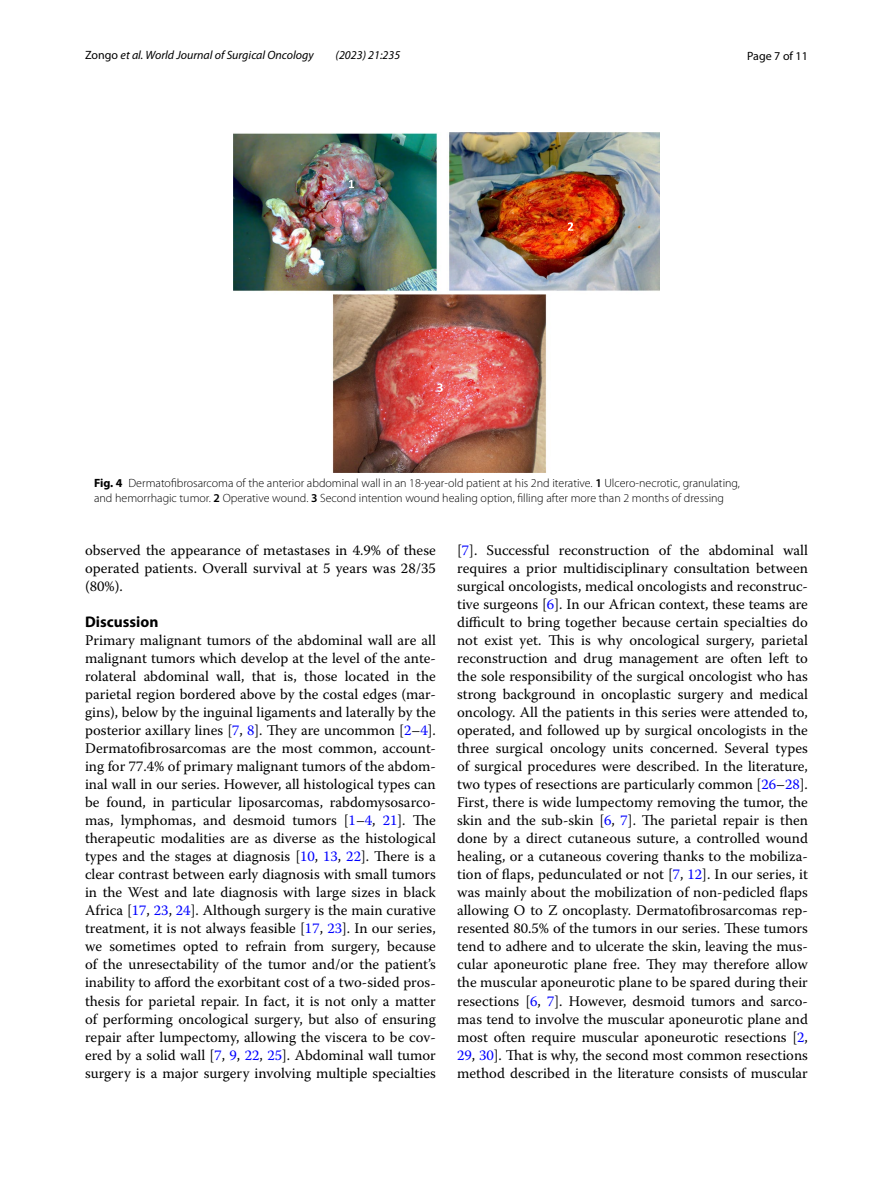
<style>
.page{position:relative;width:893px;height:1187px;background:#fff}
.page>*{position:absolute;margin:0;border:0;box-sizing:border-box;transform-origin:0 0}
.t1{font:700 15.45px "Myriad Pro";color:#000}
.t2{font:14.7px/18px "Warnock Pro";color:#000;text-align:justify}
.t3{font:300 12px/15px "Myriad Pro";color:#000}
.t4{font:italic 12px "Myriad Pro";color:#000}
.t5{font:12px "Myriad Pro";color:#000}
.s1{font-style:normal}
.s2{font-weight:700}
.s3{font-weight:600}
.s4{color:#00f}
</style>
<div class="page">
<img style="left:234px;top:133px;width:425px;height:339px">
<svg style="left:349px;top:180px;width:5px;height:8px"></svg>
<svg style="left:437px;top:383px;width:6px;height:9px"></svg>
<svg style="left:568px;top:222px;width:5px;height:9px"></svg>
<p class="t4" style="left:85px;top:48px;width:230px"><span class="s1">Zongo</span> et al. World Journal of Surgical Oncology</p>
<p class="t4" style="left:336px;top:48px;width:66px">(2023) 21:235</p>
<p class="t5" style="left:747px;top:48px;width:62px">Page 7 of 11</p>
<p class="t3" style="left:94px;top:476px;width:647px"><span class="s2">Fig. 4</span> Dermatofibrosarcoma of the anterior abdominal wall in an 18-year-old patient at his 2nd iterative. <span class="s3">1</span> Ulcero-necrotic, granulating, and hemorrhagic tumor. <span class="s3">2</span> Operative wound. <span class="s3">3</span> Second intention wound healing option, filling after more than 2 months of dressing</p>
<p class="t2" style="left:85px;top:541px;width:352px">observed the appearance of metastases in 4.9% of these operated patients. Overall survival at 5 years was 28/35 (80%).</p>
<p class="t1" style="left:85px;top:612px;width:75px">Discussion</p>
<p class="t2" style="left:85px;top:631px;width:352px">Primary malignant tumors of the abdominal wall are all malignant tumors which develop at the level of the ante&shy;rolateral abdominal wall, that is, those located in the parietal region bordered above by the costal edges (mar&shy;gins), below by the inguinal ligaments and laterally by the posterior axillary lines [<span class="s4">7</span>, <span class="s4">8</span>]. They are uncommon [<span class="s4">2</span>–<span class="s4">4</span>].<br>Dermatofibrosarcomas are the most common, account&shy;ing for 77.4% of primary malignant tumors of the abdom&shy;inal wall in our series. However, all histological types can be found, in particular liposarcomas, rabdomysosarco&shy;mas, lymphomas, and desmoid tumors [<span class="s4">1</span>–<span class="s4">4</span>, <span class="s4">21</span>]. The therapeutic modalities are as diverse as the histological types and the stages at diagnosis [<span class="s4">10</span>, <span class="s4">13</span>, <span class="s4">22</span>]. There is a clear contrast between early diagnosis with small tumors in the West and late diagnosis with large sizes in black Africa [<span class="s4">17</span>, <span class="s4">23</span>, <span class="s4">24</span>]. Although surgery is the main curative treatment, it is not always feasible [<span class="s4">17</span>, <span class="s4">23</span>]. In our series, we sometimes opted to refrain from surgery, because of the unresectability of the tumor and/or the patient’s inability to afford the exorbitant cost of a two-sided pros&shy;thesis for parietal repair. In fact, it is not only a matter of performing oncological surgery, but also of ensuring repair after lumpectomy, allowing the viscera to be cov&shy;ered by a solid wall [<span class="s4">7</span>, <span class="s4">9</span>, <span class="s4">22</span>, <span class="s4">25</span>]. Abdominal wall tumor surgery is a major surgery involving multiple specialties</p>
<p class="t2" style="left:457px;top:541px;width:352px">[<span class="s4">7</span>]. Successful reconstruction of the abdominal wall requires a prior multidisciplinary consultation between surgical oncologists, medical oncologists and reconstruc&shy;tive surgeons [<span class="s4">6</span>]. In our African context, these teams are difficult to bring together because certain specialties do not exist yet. This is why oncological surgery, parietal reconstruction and drug management are often left to the sole responsibility of the surgical oncologist who has strong background in oncoplastic surgery and medical oncology. All the patients in this series were attended to, operated, and followed up by surgical oncologists in the three surgical oncology units concerned. Several types of surgical procedures were described. In the literature, two types of resections are particularly common [<span class="s4">26</span>–<span class="s4">28</span>].<br>First, there is wide lumpectomy removing the tumor, the skin and the sub-skin [<span class="s4">6</span>, <span class="s4">7</span>]. The parietal repair is then done by a direct cutaneous suture, a controlled wound healing, or a cutaneous covering thanks to the mobiliza&shy;tion of flaps, pedunculated or not [<span class="s4">7</span>, <span class="s4">12</span>]. In our series, it was mainly about the mobilization of non-pedicled flaps allowing O to Z oncoplasty. Dermatofibrosarcomas rep&shy;resented 80.5% of the tumors in our series. These tumors tend to adhere and to ulcerate the skin, leaving the mus&shy;cular aponeurotic plane free. They may therefore allow the muscular aponeurotic plane to be spared during their resections [<span class="s4">6</span>, <span class="s4">7</span>]. However, desmoid tumors and sarco&shy;mas tend to involve the muscular aponeurotic plane and most often require muscular aponeurotic resections [<span class="s4">2</span>, <span class="s4">29</span>, <span class="s4">30</span>]. That is why, the second most common resections method described in the literature consists of muscular</p>
</div>
